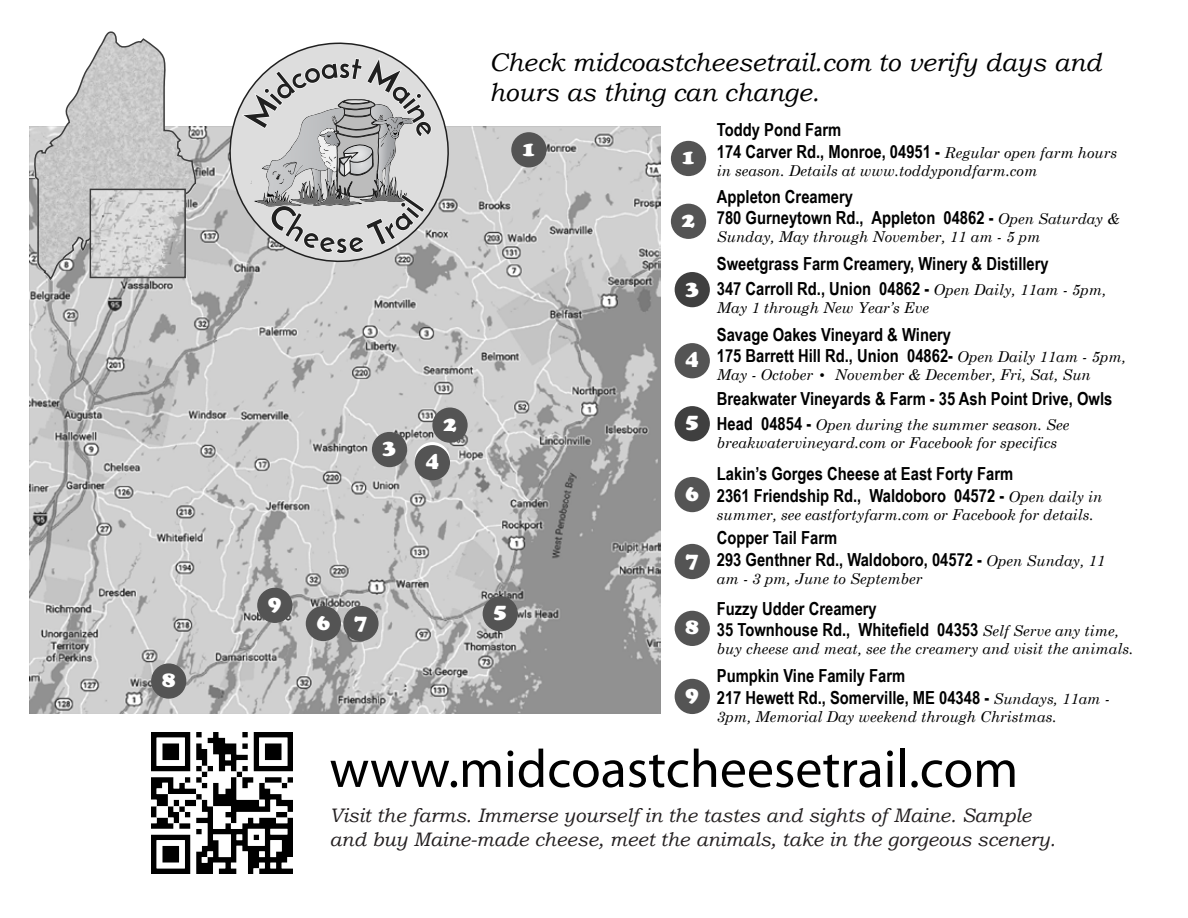
<style>
.page{position:relative;width:1188px;height:918px;background:#fff}
.page>*{position:absolute;margin:0;border:0;box-sizing:border-box;transform-origin:0 0}
.t1{font:54px "Myriad Pro";color:#000}
.t2{font:italic 25.5px/30.6px "Bookman Old Style";color:#000}
.t3{font:21px "Cooper Black Std";color:#fff}
.t4{font:italic 19.5px/23.4px "Bookman Old Style";color:#231f20}
.t5{font:700 18px/21.6px "Arial Narrow";color:#000100}
.t6{font:700 18px/21.6px "Arial Narrow";color:#000}
.t7{font:italic 15px "Century Schoolbook";color:#000100}
.t8{font:italic 15px/18px "Century Schoolbook";color:#000}
.s1{font-family:"Century Schoolbook";font-weight:400;font-style:italic;font-size:15px}
.s2{font-family:"Arial Narrow";font-weight:700;font-style:normal;font-size:18px}
</style>
<div class="page">
<img style="left:29px;top:127px;width:632px;height:587px">
<div style="left:671px;top:141px;width:35px;height:35px;background:#545454;border-radius:50%"></div>
<div style="left:671px;top:204px;width:35px;height:35px;background:#545454;border-radius:50%"></div>
<div style="left:675px;top:272px;width:35px;height:35px;background:#3f3f3f;border-radius:50%"></div>
<div style="left:675px;top:343px;width:35px;height:35px;background:#545454;border-radius:50%"></div>
<div style="left:675px;top:406px;width:35px;height:35px;background:#3f3f3f;border-radius:50%"></div>
<div style="left:675px;top:477px;width:35px;height:35px;background:#545454;border-radius:50%"></div>
<div style="left:675px;top:544px;width:35px;height:35px;background:#545454;border-radius:50%"></div>
<div style="left:675px;top:611px;width:35px;height:35px;background:#545454;border-radius:50%"></div>
<div style="left:675px;top:679px;width:35px;height:35px;background:#545454;border-radius:50%"></div>
<div style="left:511px;top:132px;width:36px;height:35px;background:#545454;border-radius:50%"></div>
<div style="left:432px;top:408px;width:36px;height:35px;background:#545454;border-radius:50%"></div>
<div style="left:372px;top:432px;width:35px;height:35px;background:#545454;border-radius:50%"></div>
<svg style="left:415px;top:442px;width:35px;height:35px"></svg>
<div style="left:415px;top:445px;width:35px;height:35px;background:#545454;border-radius:50%"></div>
<div style="left:483px;top:596px;width:35px;height:35px;background:#545454;border-radius:50%"></div>
<div style="left:306px;top:606px;width:35px;height:35px;background:#545454;border-radius:50%"></div>
<div style="left:343px;top:606px;width:36px;height:35px;background:#545454;border-radius:50%"></div>
<div style="left:151px;top:663px;width:35px;height:36px;background:#545454;border-radius:50%"></div>
<div style="left:257px;top:588px;width:35px;height:35px;background:#545454;border-radius:50%"></div>
<img style="left:152px;top:733px;width:140px;height:140px">
<img style="left:29px;top:126px;width:220px;height:207px">
<svg style="left:32px;top:31px;width:165px;height:251px"></svg>
<img style="left:93px;top:192px;width:90px;height:83px">
<div style="left:90px;top:189px;width:96px;height:89px;border:2px solid #3c3c3c"></div>
<svg style="left:226px;top:42px;width:224px;height:223px"></svg>
<svg style="left:241px;top:57px;width:191px;height:197px;background:#bbb"></svg>
<p class="t3" style="left:162px;top:667px;width:15px">8</p>
<p class="t3" style="left:268px;top:590px;width:15px">9</p>
<h2 class="t2" style="left:489px;top:47px;width:614px">Check midcoastcheesetrail.com to verify days and hours as thing can change.</h2>
<p class="t3" style="left:522px;top:136px;width:15px">1</p>
<p class="t3" style="left:383px;top:434px;width:15px">3</p>
<p class="t3" style="left:443px;top:411px;width:15px">2</p>
<p class="t3" style="left:426px;top:447px;width:15px">4</p>
<p class="t3" style="left:317px;top:609px;width:52px">6 7</p>
<p class="t3" style="left:494px;top:598px;width:15px">5</p>
<p class="t3" style="left:682px;top:144px;width:15px">1</p>
<p class="t3" style="left:682px;top:207px;width:15px">2</p>
<p class="t3" style="left:686px;top:275px;width:15px">3</p>
<p class="t3" style="left:686px;top:345px;width:15px">4</p>
<p class="t3" style="left:686px;top:408px;width:15px">5</p>
<p class="t3" style="left:686px;top:481px;width:15px">6</p>
<p class="t3" style="left:686px;top:547px;width:15px">7</p>
<p class="t3" style="left:686px;top:614px;width:15px">8</p>
<p class="t3" style="left:686px;top:681px;width:15px">9</p>
<p class="t5" style="left:717px;top:118px;width:402px">Toddy Pond Farm<br>174 Carver Rd., Monroe, 04951 - <span class="s1">Regular open farm hours</span></p>
<p class="t7" style="left:717px;top:161px;width:322px">in season. Details at www.toddypondfarm.com</p>
<p class="t5" style="left:717px;top:185px;width:405px">Appleton Creamery<br>780 Gurneytown Rd., Appleton 04862 - <span class="s1">Open Saturday &amp;</span></p>
<p class="t7" style="left:717px;top:228px;width:325px">Sunday, May through November, 11 am - 5 pm</p>
<p class="t6" style="left:717px;top:250px;width:391px;line-height:25.2px">Sweetgrass Farm Creamery, Winery &amp; Distillery<br>347 Carroll Rd., Union 04862 - <span class="s1">Open Daily, 11am - 5pm,</span></p>
<p class="t8" style="left:717px;top:299px;width:214px">May 1 through New Year’s Eve</p>
<p class="t6" style="left:717px;top:323px;width:410px">Savage Oakes Vineyard &amp; Winery<br>175 Barrett Hill Rd., Union 04862- <span class="s1">Open Daily 11am - 5pm,</span></p>
<p class="t8" style="left:717px;top:366px;width:375px">May - October • November &amp; December, Fri, Sat, Sun</p>
<p class="t6" style="left:717px;top:387px;width:397px">Breakwater Vineyards &amp; Farm - 35 Ash Point Drive, Owls</p>
<p class="t8" style="left:717px;top:416px;width:354px"><span class="s2">Head 04854 -</span> Open during the summer season. See breakwatervineyard.com or Facebook for specifics</p>
<p class="t5" style="left:717px;top:462px;width:387px">Lakin’s Gorges Cheese at East Forty Farm<br>2361 Friendship Rd., Waldoboro 04572 - <span class="s1">Open daily in</span></p>
<p class="t7" style="left:717px;top:505px;width:378px">summer, see eastfortyfarm.com or Facebook for details.</p>
<p class="t6" style="left:717px;top:526px;width:390px">Copper Tail Farm<br>293 Genthner Rd., Waldoboro, 04572 - <span class="s1">Open Sunday, 11</span></p>
<p class="t8" style="left:717px;top:569px;width:207px">am - 3 pm, June to September</p>
<p class="t5" style="left:717px;top:597px;width:404px">Fuzzy Udder Creamery<br>35 Townhouse Rd., Whitefield 04353 <span class="s1">Self Serve any time,</span></p>
<p class="t7" style="left:717px;top:640px;width:418px">buy cheese and meat, see the creamery and visit the animals.</p>
<p class="t5" style="left:717px;top:664px;width:394px">Pumpkin Vine Family Farm<br>217 Hewett Rd., Somerville, ME 04348 - <span class="s1">Sundays, 11am -</span></p>
<p class="t7" style="left:717px;top:708px;width:341px">3pm, Memorial Day weekend through Christmas.</p>
<h1 class="t1" style="left:329px;top:736px;width:690px">www.midcoastcheesetrail.com</h1>
<p class="t4" style="left:329px;top:804px;width:728px">Visit the farms. Immerse yourself in the tastes and sights of Maine. Sample and buy Maine-made cheese, meet the animals, take in the gorgeous scenery.</p>
</div>
